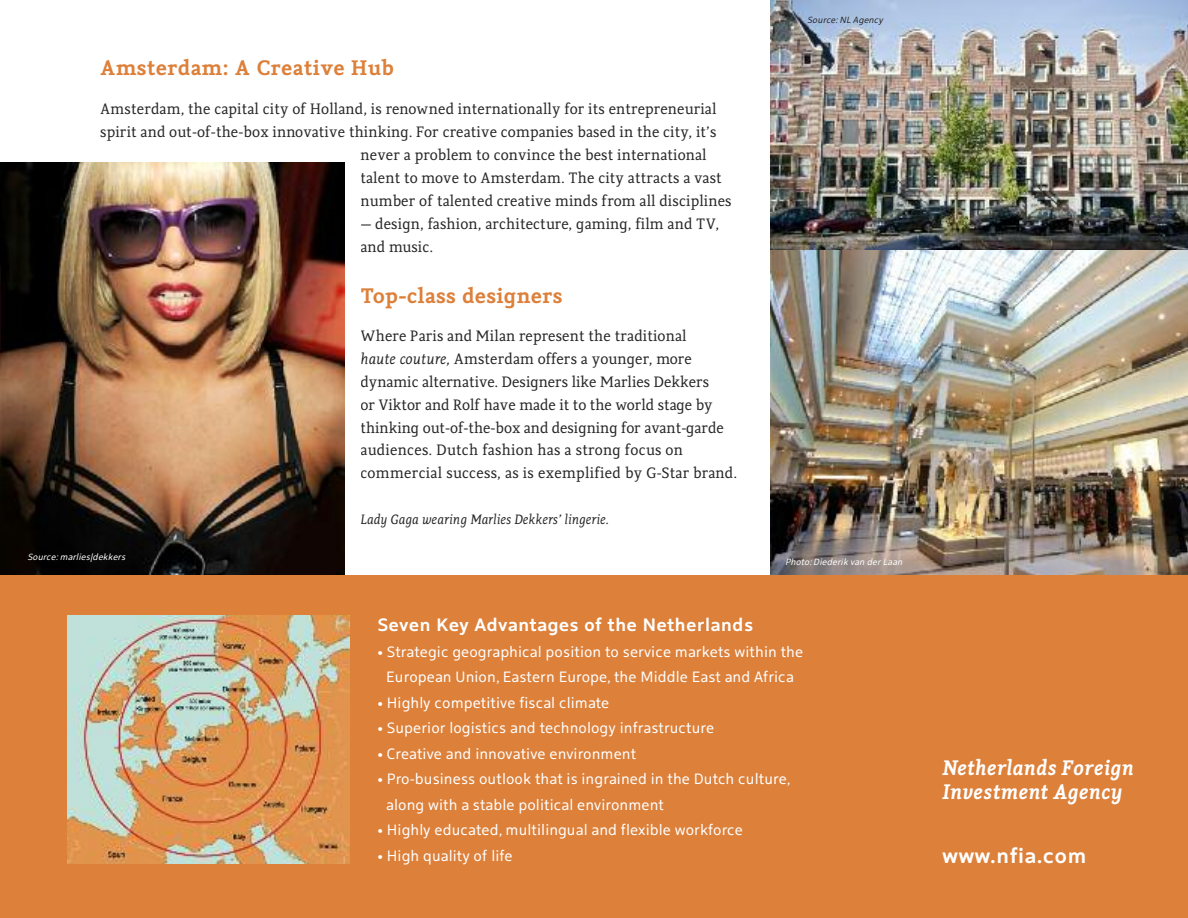
<style>
.page{position:relative;width:1188px;height:918px;background:#fff}
.page>*{position:absolute;margin:0;border:0;box-sizing:border-box;transform-origin:0 0}
.t1{font:700 21px "Holland Serif";color:#dc803a}
.t2{font:italic 700 21px/24px "Holland Serif";color:#fff}
.t3{font:700 21px "Holland Sans";color:#fff}
.t4{font:700 18px "Holland Sans";color:#fff}
.t5{font:15px/22.8px "Holland Serif";color:#272627}
.t6{font:15px/25.5px "Holland Sans";color:#fff;text-align:center}
.t7{font:italic 13.5px "Holland Serif";letter-spacing:-.01em;color:#272627}
.t8{font:italic 9px "Holland Sans";color:#fff}
.t9{font:italic 9px "Holland Sans";color:#272627}
.s1{font-style:italic}
</style>
<div class="page">
<img style="left:770px;top:250px;width:418px;height:325px">
<img style="left:0;top:163px;width:344px;height:412px">
<div style="left:0;top:575px;width:1188px;height:343px;background:#dc803a"></div>
<img style="left:68px;top:616px;width:282px;height:248px">
<img style="left:770px;top:0;width:418px;height:250px">
<h1 class="t1" style="left:100px;top:50px;width:296px">Amsterdam: A Creative Hub</h1>
<p class="t5" style="left:100px;top:97px;width:618px">Amsterdam, the capital city of Holland, is renowned internationally for its entrepreneurial</p>
<p class="t5" style="left:100px;top:119px;width:618px">spirit and out-of-the-box innovative thinking. For creative companies based in the city, it’s</p>
<p class="t5" style="left:360px;top:142px;width:348px">never a problem to convince the best international</p>
<p class="t5" style="left:360px;top:165px;width:363px">talent to move to Amsterdam. The city attracts a vast</p>
<p class="t5" style="left:360px;top:188px;width:373px">number of talented creative minds from all disciplines</p>
<p class="t5" style="left:360px;top:211px;width:360px">— design, fashion, architecture, gaming, film and TV, and music.</p>
<h1 class="t1" style="left:360px;top:279px;width:204px">Top-class designers</h1>
<p class="t5" style="left:360px;top:323px;width:378px">Where Paris and Milan represent the traditional<br><span class="s1">haute couture,</span> Amsterdam offers a younger, more dynamic alternative. Designers like Marlies Dekkers<br>or Viktor and Rolf have made it to the world stage by thinking out-of-the-box and designing for avant-garde audiences. Dutch fashion has a strong focus on commercial success, as is exemplified by G-Star brand.</p>
<p class="t7" style="left:360px;top:509px;width:250px">Lady Gaga wearing Marlies Dekkers’ lingerie.</p>
<p class="t8" style="left:27px;top:550px;width:102px">Source: marlies|dekkers</p>
<p class="t9" style="left:807px;top:12px;width:80px">Source: NL Agency</p>
<p class="t8" style="left:785px;top:555px;width:121px">Photo: Diederik van der Laan</p>
<p class="t4" style="left:377px;top:610px;width:378px">Seven Key Advantages of the Netherlands</p>
<p class="t6" style="left:377px;top:637px;width:427px">• Strategic geographical position to service markets within the<br>European Union, Eastern Europe, the Middle East and Africa</p>
<p class="t6" style="left:377px;top:688px;width:234px">• Highly competitive fiscal climate</p>
<p class="t6" style="left:377px;top:714px;width:339px">• Superior logistics and technology infrastructure</p>
<p class="t6" style="left:377px;top:739px;width:261px">• Creative and innovative environment</p>
<p class="t6" style="left:386px;top:765px;width:406px;text-align:left;text-indent:-9px">• Pro-business outlook that is ingrained in the Dutch culture, along with a stable political environment</p>
<p class="t6" style="left:377px;top:816px;width:367px">• Highly educated, multilingual and flexible workforce</p>
<p class="t6" style="left:377px;top:841px;width:137px">• High quality of life</p>
<h1 class="t2" style="left:942px;top:754px;width:193px">Netherlands Foreign<br>Investment Agency</h1>
<h1 class="t3" style="left:942px;top:839px;width:146px">www.nfia.com</h1>
</div>
